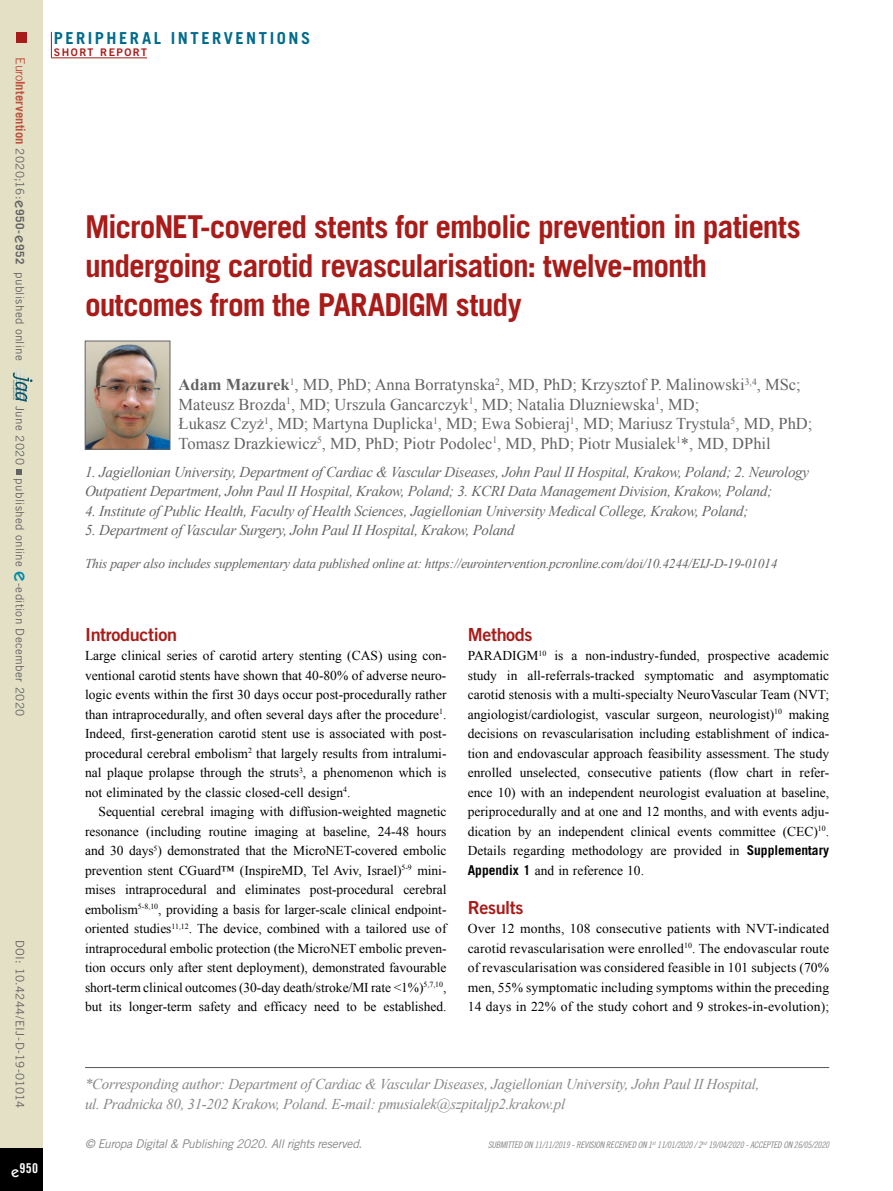
<style>
.page{position:relative;width:893px;height:1191px;background:#fff}
.page>*{position:absolute;margin:0;border:0;box-sizing:border-box;transform-origin:0 0}
.t1{font:700 31.5px/39px "Trade Gothic LT Std";letter-spacing:-.03em;color:#a91b18}
.t2{font:18px "Trade Gothic LT Std Bd 2";letter-spacing:-.02em;color:#a91b18}
.t3{font:16.5px/19.5px "Times New Roman";color:#646363}
.t4{font:700 16.5px "Trade Gothic LT Std";letter-spacing:.15em;color:#006b8d}
.t5{font:italic 15px/19.5px "Times New Roman";letter-spacing:-.02em;color:#646363}
.t6{font:italic 15px/19.5px "Times New Roman";letter-spacing:-.02em;color:#878787}
.t7{font:13.5px/19.5px "Times New Roman";color:#000;text-align:justify}
.t8{font:italic 13.5px "Times New Roman";letter-spacing:-.02em;color:#646363}
.t9{font:13.5px "Trade Gothic LT Std Bd Cn 20";color:#fff}
.t10{font:italic 12px "Trade Gothic LT Std";letter-spacing:-.03em;color:#878787}
.t11{font:11.7px "Trade Gothic LT Std";letter-spacing:.03em;color:#646363}
.t12{font:11.7px "Trade Gothic LT Std";color:#646363}
.t13{font:10.5px "Trade Gothic LT Std Bd 2";letter-spacing:.14em;color:#a91b18}
.t14{font:9px "Trade Gothic LT Std Cn 18 Obl";letter-spacing:-.02em;color:#878787}
.s1{font-size:12.75px;color:#bc533d}
.s2{font-weight:700;font-size:12.75px;color:#bc533d}
.s3{font-family:"ITC Kabel Std";font-weight:500;font-size:15px}
.s4{font-weight:700}
.s5{font-family:"ITC Kabel Std";font-weight:500;font-size:19.5px;color:#008aa8}
.s6{font-family:"Trade Gothic LT Std";font-weight:700}
</style>
<div class="page">
<div style="left:0;top:0;width:43px;height:1191px;background:#e4e0c5"></div>
<div style="left:0;top:1148px;width:43px;height:43px;background:#000"></div>
<div style="left:16px;top:32px;width:10px;height:10px;background:#a91b18"></div>
<svg style="left:12px;top:372px;width:21px;height:30px"></svg>
<svg style="left:16px;top:469px;width:5px;height:5px"></svg>
<svg style="left:51px;top:32px;width:1px;height:25px"></svg>
<hr style="left:51px;top:57px;width:96px;height:1px;background:#a91b18">
<hr style="left:85px;top:1067px;width:744px;height:1px;background:#575756">
<img style="left:87px;top:343px;width:81px;height:104px">
<div style="left:85px;top:341px;width:85px;height:108px;border:1px solid #646363"></div>
<p class="t11" style="left:27px;top:57px;width:305px;rotate:90deg"><span class="s1">Euro</span><span class="s2">Intervention</span> 2020;16:<span class="s3">e</span><span class="s4">950-</span><span class="s3">e</span><span class="s4">952</span> published online</p>
<p class="t11" style="left:27px;top:406px;width:312px;rotate:90deg">June 2020 published online <span class="s5">e</span>-edition December 2020</p>
<p class="t12" style="left:27px;top:939px;width:169px;rotate:90deg">DOI: 10.4244/EIJ-D-19-01014</p>
<p class="t9" style="left:11px;top:1160px;width:28px"><span class="s3">e</span>950</p>
<p class="t4" style="left:54px;top:28px;width:258px">PERIPHERAL INTERVENTIONS</p>
<p class="t13" style="left:54px;top:45px;width:95px">SHORT REPORT</p>
<h1 class="t1" style="left:85px;top:206px;width:717px">MicroNET-covered stents for embolic prevention in patients undergoing carotid revascularisation: twelve-month outcomes from the PARADIGM study</h1>
<p class="t3" style="left:179px;top:375px;width:635px"><span class="s4">Adam Mazurek</span><sup>1</sup>, MD, PhD; Anna Borratynska<sup>2</sup>, MD, PhD; Krzysztof P. Malinowski<sup>3,4</sup>, MSc; Mateusz Brozda<sup>1</sup>, MD; Urszula Gancarczyk<sup>1</sup>, MD; Natalia Dluzniewska<sup>1</sup>, MD;<br>Łukasz Czyż<sup>1</sup>, MD; Martyna Duplicka<sup>1</sup>, MD; Ewa Sobieraj<sup>1</sup>, MD; Mariusz Trystula<sup>5</sup>, MD, PhD; Tomasz Drazkiewicz<sup>5</sup>, MD, PhD; Piotr Podolec<sup>1</sup>, MD, PhD; Piotr Musialek<sup>1</sup>*, MD, DPhil</p>
<p class="t5" style="left:85px;top:462px;width:725px">1. Jagiellonian University, Department of Cardiac &amp; Vascular Diseases, John Paul II Hospital, Krakow, Poland; 2. Neurology<br>Outpatient Department, John Paul II Hospital, Krakow, Poland; 3. KCRI Data Management Division, Krakow, Poland;</p>
<p class="t5" style="left:85px;top:501px;width:665px">4. Institute of Public Health, Faculty of Health Sciences, Jagiellonian University Medical College, Krakow, Poland;</p>
<p class="t5" style="left:85px;top:520px;width:431px">5. Department of Vascular Surgery, John Paul II Hospital, Krakow, Poland</p>
<p class="t8" style="left:85px;top:554px;width:694px">This paper also includes supplementary data published online at: https://eurointervention.pcronline.com/doi/10.4244/EIJ-D-19-01014</p>
<h2 class="t2" style="left:85px;top:623px;width:94px">Introduction</h2>
<p class="t7" style="left:85px;top:645px;width:363px">Large clinical series of carotid artery stenting (CAS) using con&shy;ventional carotid stents have shown that 40-80% of adverse neuro&shy;logic events within the first 30 days occur post-procedurally rather than intraprocedurally, and often several days after the procedure<sup>1</sup>.<br>Indeed, first-generation carotid stent use is associated with post&shy;procedural cerebral embolism<sup>2</sup> that largely results from intralumi&shy;nal plaque prolapse through the struts<sup>3</sup>, a phenomenon which is not eliminated by the classic closed-cell design<sup>4</sup>.</p>
<p class="t7" style="left:85px;top:801px;width:363px;text-indent:14px">Sequential cerebral imaging with diffusion-weighted magnetic resonance (including routine imaging at baseline, 24-48 hours and 30 days<sup>5</sup>) demonstrated that the MicroNET-covered embolic prevention stent CGuard™ (InspireMD, Tel Aviv, Israel)<sup>5-9</sup> mini&shy;mises intraprocedural and eliminates post-procedural cerebral embolism<sup>5-8,10</sup>, providing a basis for larger-scale clinical endpoint&shy;oriented studies<sup>11,12</sup>. The device, combined with a tailored use of intraprocedural embolic protection (the MicroNET embolic preven&shy;tion occurs only after stent deployment), demonstrated favourable short-term clinical outcomes (30-day death/stroke/MI rate &lt;1%)<sup>5,7,10</sup>, but its longer-term safety and efficacy need to be established.</p>
<h2 class="t2" style="left:468px;top:623px;width:66px">Methods</h2>
<p class="t7" style="left:468px;top:645px;width:363px">PARADIGM<sup>10</sup> is a non-industry-funded, prospective academic study in all-referrals-tracked symptomatic and asymptomatic carotid stenosis with a multi-specialty NeuroVascular Team (NVT; angiologist/cardiologist, vascular surgeon, neurologist)<sup>10</sup> making decisions on revascularisation including establishment of indica&shy;tion and endovascular approach feasibility assessment. The study enrolled unselected, consecutive patients (flow chart in refer&shy;ence 10) with an independent neurologist evaluation at baseline, periprocedurally and at one and 12 months, and with events adju&shy;dication by an independent clinical events committee (CEC)<sup>10</sup>.<br>Details regarding methodology are provided in <span class="s6">Supplementary Appendix 1</span> and in reference 10.</p>
<h2 class="t2" style="left:468px;top:896px;width:57px">Results</h2>
<p class="t7" style="left:468px;top:918px;width:363px">Over 12 months, 108 consecutive patients with NVT-indicated carotid revascularisation were enrolled<sup>10</sup>. The endovascular route of revascularisation was considered feasible in 101 subjects (70% men, 55% symptomatic including symptoms within the preceding 14 days in 22% of the study cohort and 9 strokes-in-evolution);</p>
<p class="t6" style="left:85px;top:1074px;width:676px">*Corresponding author: Department of Cardiac &amp; Vascular Diseases, Jagiellonian University, John Paul II Hospital, ul. Pradnicka 80, 31-202 Krakow, Poland. E-mail: pmusialek@szpitaljp2.krakow.pl</p>
<p class="t10" style="left:85px;top:1137px;width:279px">© Europa Digital &amp; Publishing 2020. All rights reserved.</p>
<p class="t14" style="left:488px;top:1139px;width:343px">SUBMITTED ON 11/11/2019 - REVISION RECEIVED ON 1<sup>st</sup> 11/01/2020 / 2<sup>nd</sup> 19/04/2020 - ACCEPTED ON 26/05/2020</p>
</div>
